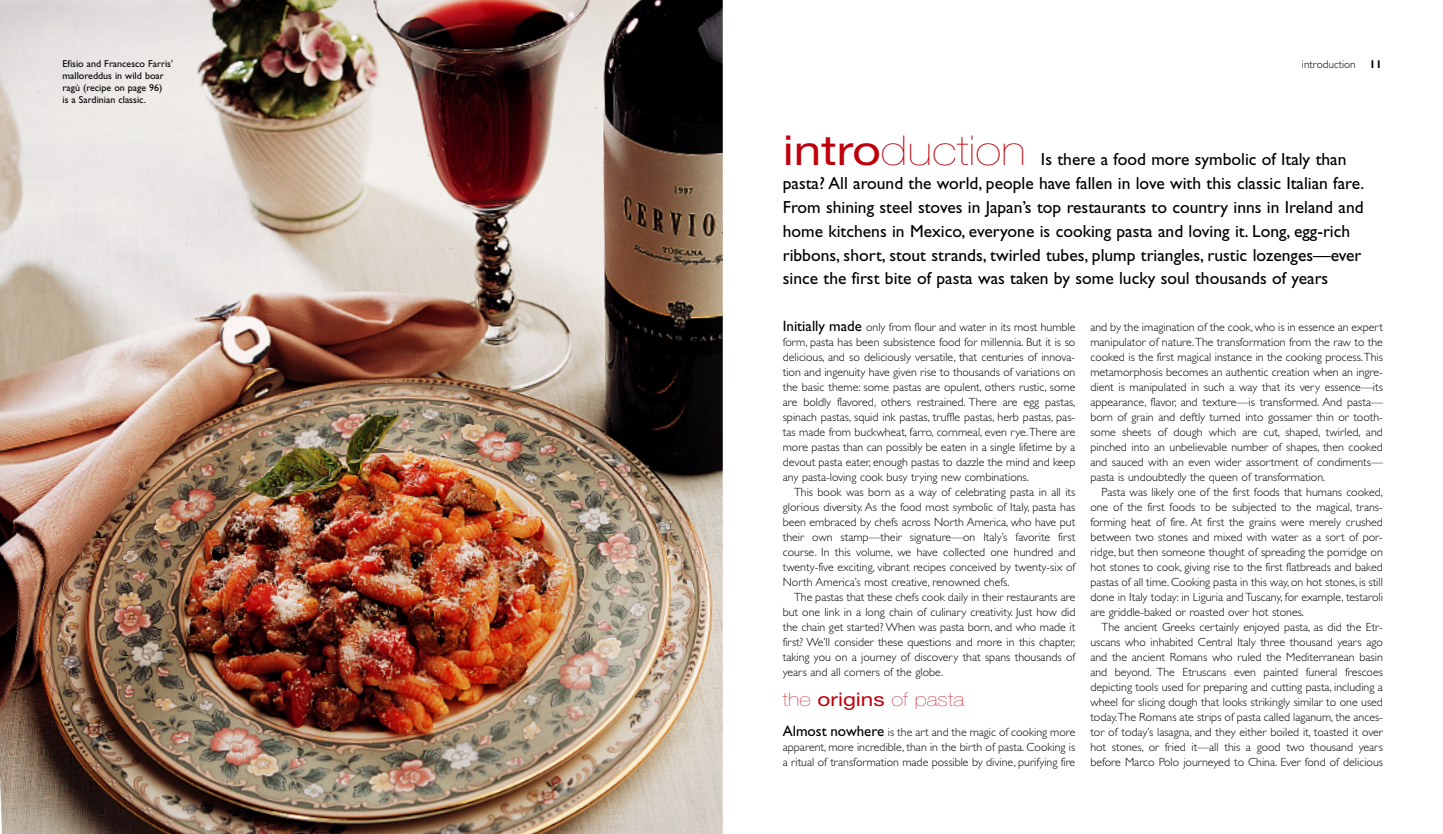
<style>
.page{position:relative;width:1443px;height:834px;background:#fff}
.page>*{position:absolute;margin:0;border:0;box-sizing:border-box;transform-origin:0 0}
.t1{font:200 41.25px "Helvetica Neue";color:#bf000b;scale:1.2 1}
.t2{font:200 18.75px "Helvetica Neue";color:#bf000b;scale:1.2 1}
.t3{font:17.5px/23.8px "Gill Sans";color:#000}
.t4{font:300 11.88px/15px "Gill Sans";color:#000;text-align:justify}
.t5{font:300 11.25px "Gill Sans";color:#000}
.t6{font:10px/12px "Gill Sans";color:#000}
.s1{font-weight:700}
.s2{font-weight:400}
.s3{font-weight:400;font-size:15px}
</style>
<div class="page">
<img style="left:0;top:0;width:723px;height:833px">
<p class="t6" style="left:63px;top:58px;width:112px">Efisio and Francesco Farris'</p>
<p class="t5" style="left:1301px;top:58px;width:82px">introduction <span class="s1">11</span></p>
<p class="t6" style="left:63px;top:70px;width:103px">malloreddus in wild boar ragù (recipe on page 96) is a Sardinian classic.</p>
<h1 class="t1" style="left:783px;top:127px;width:204px"><span class="s2">intro</span>duction</h1>
<p class="t3" style="left:783px;top:148px;width:583px;text-indent:258px">Is there a food more symbolic of Italy than pasta? All around the world, people have fallen in love with this classic Italian fare.<br>From shining steel stoves in Japan’s top restaurants to country inns in Ireland and home kitchens in Mexico, everyone is cooking pasta and loving it. Long, egg-rich ribbons, short, stout strands, twirled tubes, plump triangles, rustic lozenges—ever since the first bite of pasta was taken by some lucky soul thousands of years</p>
<p class="t4" style="left:783px;top:319px;width:294px"><span class="s3">Initially made</span> only from flour and water in its most humble form, pasta has been subsistence food for millennia. But it is so delicious, and so deliciously versatile, that centuries of innova&shy;tion and ingenuity have given rise to thousands of variations on the basic theme: some pastas are opulent, others rustic, some are boldly flavored, others restrained. There are egg pastas, spinach pastas, squid ink pastas, truffle pastas, herb pastas, pas&shy;tas made from buckwheat, farro, cornmeal, even rye.There are more pastas than can possibly be eaten in a single lifetime by a devout pasta eater, enough pastas to dazzle the mind and keep any pasta-loving cook busy trying new combinations.</p>
<p class="t4" style="left:783px;top:484px;width:294px;text-indent:11px">This book was born as a way of celebrating pasta in all its glorious diversity. As the food most symbolic of Italy, pasta has been embraced by chefs across North America, who have put their own stamp—their signature—on Italy’s favorite first course. In this volume, we have collected one hundred and twenty-five exciting, vibrant recipes conceived by twenty-six of North America’s most creative, renowned chefs.</p>
<p class="t4" style="left:783px;top:589px;width:294px;text-indent:11px">The pastas that these chefs cook daily in their restaurants are but one link in a long chain of culinary creativity. Just how did the chain get started? When was pasta born, and who made it first? We’ll consider these questions and more in this chapter, taking you on a journey of discovery that spans thousands of years and all corners of the globe.</p>
<h2 class="t2" style="left:783px;top:688px;width:153px">the <span class="s2">origins</span> of pasta</h2>
<p class="t4" style="left:783px;top:724px;width:294px"><span class="s3">Almost nowhere</span> is the art and the magic of cooking more apparent, more incredible, than in the birth of pasta. Cooking is a ritual of transformation made possible by divine, purifying fire</p>
<p class="t4" style="left:1090px;top:319px;width:294px">and by the imagination of the cook, who is in essence an expert manipulator of nature.The transformation from the raw to the cooked is the first magical instance in the cooking process.This metamorphosis becomes an authentic creation when an ingre&shy;dient is manipulated in such a way that its very essence—its appearance, flavor, and texture—is transformed. And pasta— born of grain and deftly turned into gossamer thin or tooth&shy;some sheets of dough which are cut, shaped, twirled, and pinched into an unbelievable number of shapes, then cooked and sauced with an even wider assortment of condiments— pasta is undoubtedly the queen of transformation.</p>
<p class="t4" style="left:1090px;top:484px;width:294px;text-indent:11px">Pasta was likely one of the first foods that humans cooked, one of the first foods to be subjected to the magical, trans&shy;forming heat of fire. At first the grains were merely crushed between two stones and mixed with water as a sort of por&shy;ridge, but then someone thought of spreading the porridge on hot stones to cook, giving rise to the first flatbreads and baked pastas of all time. Cooking pasta in this way, on hot stones, is still done in Italy today: in Liguria andTuscany, for example, testaroli are griddle-baked or roasted over hot stones.</p>
<p class="t4" style="left:1090px;top:619px;width:294px;text-indent:11px">The ancient Greeks certainly enjoyed pasta, as did the Etr&shy;uscans who inhabited Central Italy three thousand years ago and the ancient Romans who ruled the Mediterranean basin and beyond. The Etruscans even painted funeral frescoes depicting tools used for preparing and cutting pasta, including a wheel for slicing dough that looks strikingly similar to one used today.The Romans ate strips of pasta called laganum, the ances&shy;tor of today’s lasagna, and they either boiled it, toasted it over hot stones, or fried it—all this a good two thousand years before Marco Polo journeyed to China. Ever fond of delicious</p>
</div>
